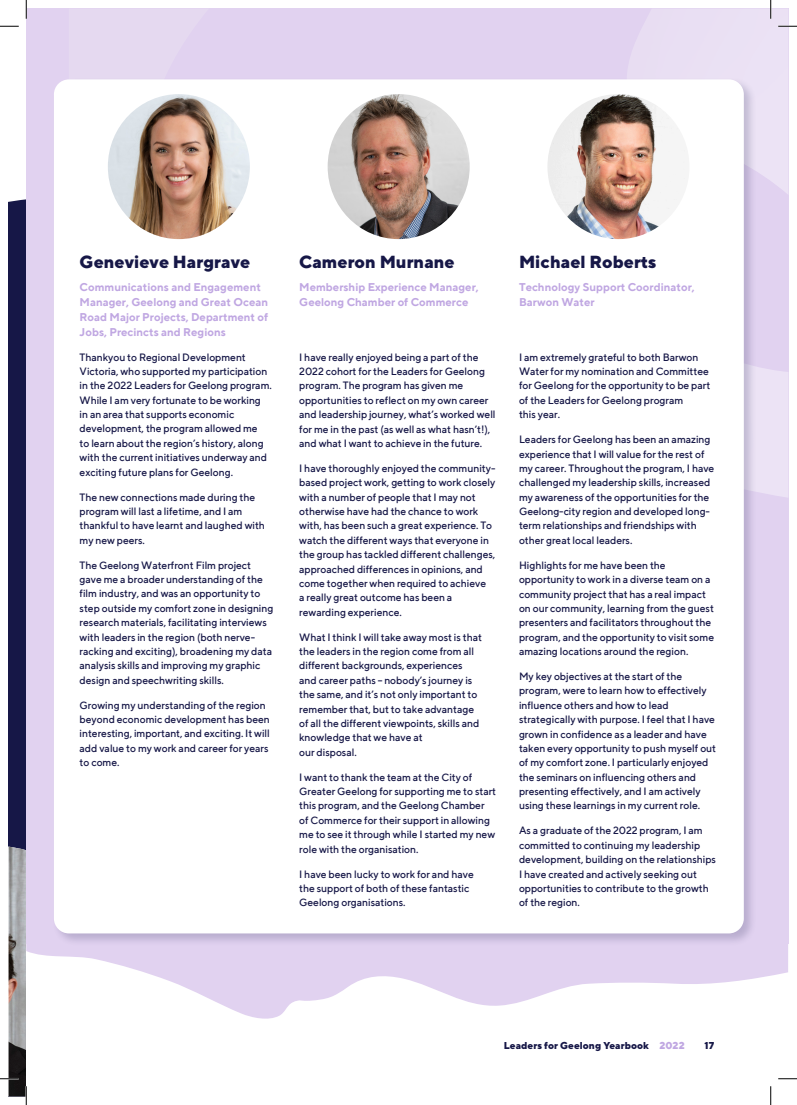
<style>
.page{position:relative;width:797px;height:1105px;background:#fff}
.page>*{position:absolute;margin:0;border:0;box-sizing:border-box;transform-origin:0 0}
.Names{font:800 17.5px "TT Norms";color:#161747}
.People_Titles{font:700 11.25px/15px "TT Norms";color:#c0a7e2}
.Body{font:500 10.62px/14.4px "TT Norms";letter-spacing:-.005em;color:#161747}
.t1{font:800 10px "TT Norms";color:#161747}
.s1{color:#c0a7e2}
</style>
<div class="page">
<div style="left:9px;top:161px;width:17px;height:935px;background:#161747"></div>
<div style="left:26px;top:9px;width:762px;height:936px;background:#e1d2f0"></div>
<svg style="left:627px;top:9px;width:161px;height:488px"></svg>
<svg style="left:27px;top:945px;width:761px;height:74px;fill:#e1d2f0"></svg>
<div style="left:52px;top:77px;width:704px;height:869px;background:#161747;opacity:.2"></div>
<div style="left:54px;top:79px;width:689px;height:854px;background:#fff;border-radius:15px"></div>
<img style="left:108px;top:94px;width:142px;height:145px">
<img style="left:327px;top:94px;width:142px;height:145px">
<img style="left:547px;top:94px;width:138px;height:145px">
<svg style="left:778px;top:25px;width:19px;height:2px"></svg>
<svg style="left:778px;top:1078px;width:19px;height:1px"></svg>
<svg style="left:0;top:0;width:44px;height:268px"></svg>
<svg style="left:0;top:801px;width:27px;height:304px"></svg>
<svg style="left:770px;top:0;width:1px;height:19px"></svg>
<svg style="left:770px;top:1086px;width:1px;height:19px"></svg>
<p class="Names" style="left:80px;top:251px;width:172px">Genevieve Hargrave</p>
<p class="People_Titles" style="left:80px;top:279px;width:190px">Communications and Engagement<br>Manager, Geelong and Great Ocean<br>Road Major Projects, Department of<br>Jobs, Precincts and Regions</p>
<p class="Body" style="left:80px;top:349px;width:194px">Thankyou to Regional Development Victoria, who supported my participation in the 2022 Leaders for Geelong program.<br>While I am very fortunate to be working in an area that supports economic development, the program allowed me<br>to learn about the region’s history, along with the current initiatives underway and exciting future plans for Geelong.</p>
<p class="Body" style="left:80px;top:489px;width:187px">The new connections made during the program will last a lifetime, and I am thankful to have learnt and laughed with my new peers.</p>
<p class="Body" style="left:80px;top:558px;width:195px">The Geelong Waterfront Film project gave me a broader understanding of the film industry, and was an opportunity to step outside my comfort zone in designing research materials, facilitating interviews with leaders in the region (both nerve&shy;racking and exciting), broadening my data analysis skills and improving my graphic design and speechwriting skills.</p>
<p class="Body" style="left:80px;top:698px;width:192px">Growing my understanding of the region beyond economic development has been interesting, important, and exciting. It will add value to my work and career for years to come.</p>
<p class="Names" style="left:299px;top:251px;width:157px">Cameron Murnane</p>
<p class="People_Titles" style="left:299px;top:279px;width:181px">Membership Experience Manager,<br>Geelong Chamber of Commerce</p>
<p class="Body" style="left:299px;top:350px;width:198px">I have really enjoyed being a part of the 2022 cohort for the Leaders for Geelong program. The program has given me opportunities to reflect on my own career and leadership journey, what’s worked well for me in the past (as well as what hasn’t!), and what I want to achieve in the future.</p>
<p class="Body" style="left:299px;top:461px;width:198px">I have thoroughly enjoyed the community&shy;based project work, getting to work closely with a number of people that I may not otherwise have had the chance to work with, has been such a great experience. To watch the different ways that everyone in the group has tackled different challenges, approached differences in opinions, and come together when required to achieve<br>a really great outcome has been a rewarding experience.</p>
<p class="Body" style="left:299px;top:630px;width:184px">What I think I will take away most is that the leaders in the region come from all different backgrounds, experiences and career paths – nobody’s journey is the same, and it’s not only important to remember that, but to take advantage of all the different viewpoints, skills and knowledge that we have at<br>our disposal.</p>
<p class="Body" style="left:299px;top:770px;width:198px">I want to thank the team at the City of Greater Geelong for supporting me to start this program, and the Geelong Chamber of Commerce for their support in allowing me to see it through while I started my new role with the organisation.</p>
<p class="Body" style="left:299px;top:866px;width:176px">I have been lucky to work for and have the support of both of these fantastic<br>Geelong organisations.</p>
<p class="Names" style="left:519px;top:251px;width:139px">Michael Roberts</p>
<p class="People_Titles" style="left:519px;top:279px;width:177px">Technology Support Coordinator,<br>Barwon Water</p>
<p class="Body" style="left:519px;top:350px;width:193px">I am extremely grateful to both Barwon<br>Water for my nomination and Committee for Geelong for the opportunity to be part of the Leaders for Geelong program<br>this year.</p>
<p class="Body" style="left:519px;top:432px;width:197px">Leaders for Geelong has been an amazing experience that I will value for the rest of my career. Throughout the program, I have challenged my leadership skills, increased my awareness of the opportunities for the Geelong-city region and developed long&shy;term relationships and friendships with other great local leaders.</p>
<p class="Body" style="left:519px;top:558px;width:197px">Highlights for me have been the opportunity to work in a diverse team on a community project that has a real impact on our community, learning from the guest presenters and facilitators throughout the program, and the opportunity to visit some amazing locations around the region.</p>
<p class="Body" style="left:519px;top:669px;width:199px">My key objectives at the start of the program, were to learn how to effectively influence others and how to lead strategically with purpose. I feel that I have grown in confidence as a leader and have taken every opportunity to push myself out of my comfort zone. I particularly enjoyed the seminars on influencing others and presenting effectively, and I am actively using these learnings in my current role.</p>
<p class="Body" style="left:519px;top:823px;width:198px">As a graduate of the 2022 program, I am committed to continuing my leadership development, building on the relationships I have created and actively seeking out opportunities to contribute to the growth of the region.</p>
<p class="t1" style="left:504px;top:1039px;width:182px">Leaders for Geelong Yearbook <span class="s1">2022</span></p>
<p class="t1" style="left:704px;top:1039px;width:11px">17</p>
</div>
